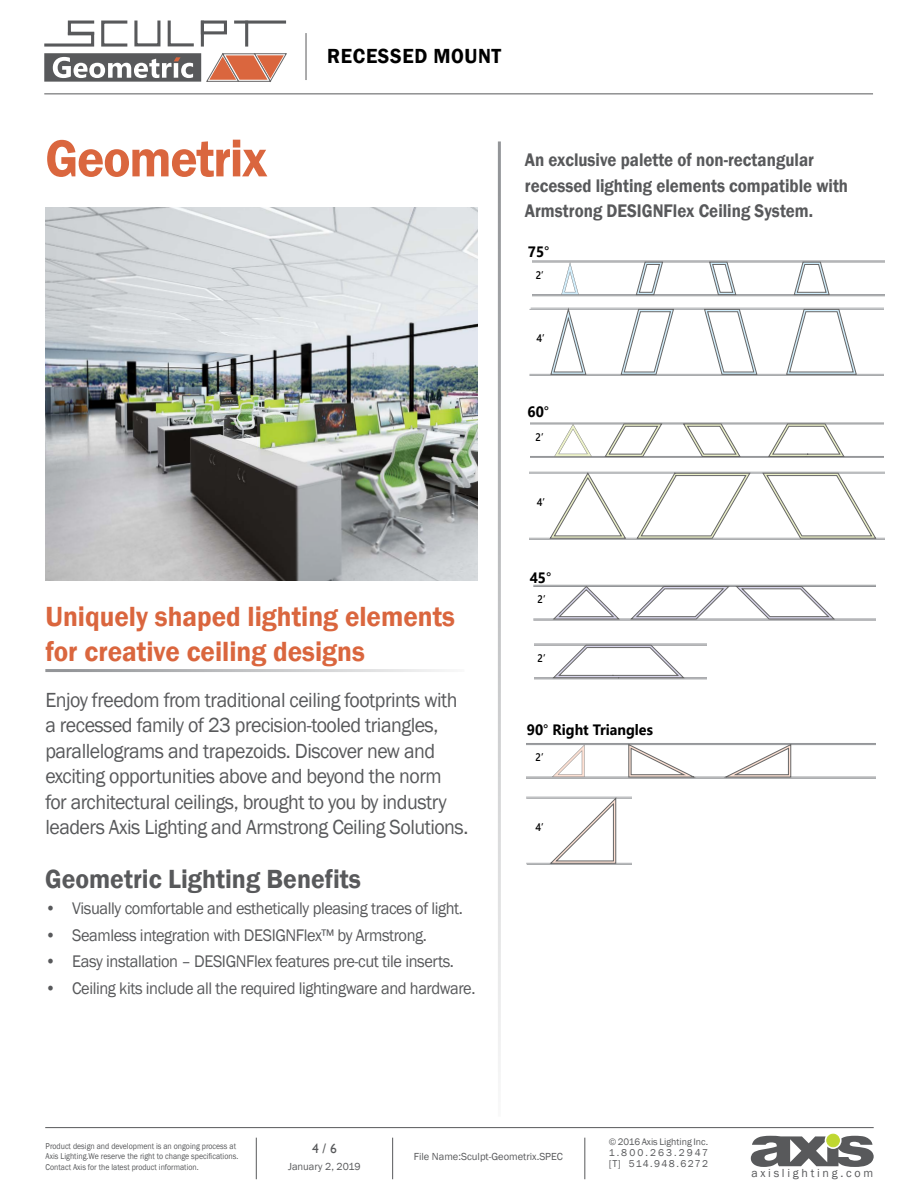
<style>
.page{position:relative;width:918px;height:1188px;background:#fff}
.page>*{position:absolute;margin:0;border:0;box-sizing:border-box;transform-origin:0 0}
.t1{font:600 54px "Franklin Gothic";letter-spacing:-.025em;color:#da663e;scale:.95 1}
.t2{font:600 28.5px/35.2px "Franklin Gothic";color:#da663e;scale:.95 1}
.t3{font:600 27px "Franklin Gothic";color:#58595b;scale:.95 1}
.t4{font:21px/25.5px "Franklin Gothic";letter-spacing:-.025em;color:#58595b;scale:.95 1}
.t5{font:600 21px "Franklin Gothic";letter-spacing:.03em;color:#000;scale:.95 1}
.t6{font:600 18.75px/25.5px "Franklin Gothic";color:#58595b;scale:.9 1}
.t7{font:17.25px "Franklin Gothic";letter-spacing:-.025em;color:#58595b;scale:.95 1}
.t8{font:700 15px "Segoe UI";color:#000;scale:.95 1}
.t9{font:13.5px "Gill Sans";color:#58595b}
.t10{font:12px "Franklin Gothic";letter-spacing:.225em;color:#58595b}
.t11{font:600 10.95px "Segoe UI";color:#000;scale:.9 1}
.t12{font:10.5px "Franklin Gothic";color:#58595b}
.t13{font:10.2px/11.2px "Franklin Gothic";letter-spacing:.14em;color:#58595b}
.t14{font:9.75px "Franklin Gothic";color:#58595b}
.t15{font:8.7px/10.5px "Franklin Gothic";color:#58595b;scale:.9 1}
.s1{font-weight:400}
</style>
<div class="page">
<hr style="left:44px;top:93px;width:829px;height:1px;background:#58595b">
<hr style="left:306px;top:33px;width:1px;height:47px;background:#58595b">
<hr style="left:45px;top:1127px;width:829px;height:1px;background:#58595b">
<hr style="left:585px;top:1138px;width:1px;height:41px;background:#58595b">
<hr style="left:392px;top:1138px;width:1px;height:41px;background:#58595b">
<hr style="left:256px;top:1138px;width:1px;height:41px;background:#58595b">
<svg style="left:751px;top:1136px;width:123px;height:31px"></svg>
<div style="left:827px;top:1134px;width:12px;height:13px;background:#bfd730;border-radius:50%"></div>
<div style="left:827px;top:1134px;width:12px;height:13px;border:1px solid #bfd730;border-radius:50%"></div>
<img style="left:45px;top:207px;width:432px;height:374px">
<hr style="left:498px;top:141px;width:3px;height:976px;background:#939598">
<hr style="left:45px;top:669px;width:419px;height:3px;background:#939598">
<hr style="left:529px;top:538px;width:355px;height:1px;background:#a7a9ac">
<hr style="left:529px;top:539px;width:355px;height:1px;background:#a7a9ac">
<hr style="left:529px;top:473px;width:355px;height:1px;background:#a7a9ac">
<hr style="left:530px;top:472px;width:354px;height:1px;background:#a7a9ac">
<svg style="left:550px;top:472px;width:76px;height:67px"></svg>
<svg style="left:637px;top:473px;width:113px;height:66px"></svg>
<svg style="left:762px;top:473px;width:114px;height:66px"></svg>
<div style="left:528px;top:498px;width:26px;height:15px;background:#fff"></div>
<hr style="left:530px;top:456px;width:354px;height:1px;background:#939598">
<hr style="left:530px;top:457px;width:354px;height:1px;background:#939598">
<hr style="left:530px;top:424px;width:354px;height:1px;background:#939598">
<hr style="left:530px;top:423px;width:354px;height:1px;background:#939598">
<svg style="left:554px;top:424px;width:38px;height:32px"></svg>
<svg style="left:605px;top:423px;width:57px;height:34px"></svg>
<svg style="left:683px;top:424px;width:58px;height:33px"></svg>
<svg style="left:768px;top:424px;width:76px;height:33px"></svg>
<hr style="left:530px;top:374px;width:354px;height:1px;background:#a7a9ac">
<hr style="left:530px;top:375px;width:354px;height:1px;background:#a7a9ac">
<hr style="left:530px;top:309px;width:354px;height:1px;background:#a7a9ac">
<hr style="left:531px;top:308px;width:353px;height:1px;background:#a7a9ac">
<svg style="left:550px;top:308px;width:36px;height:67px"></svg>
<svg style="left:621px;top:309px;width:53px;height:66px"></svg>
<svg style="left:704px;top:309px;width:53px;height:66px"></svg>
<svg style="left:786px;top:309px;width:71px;height:66px"></svg>
<div style="left:527px;top:334px;width:27px;height:15px;background:#fff"></div>
<hr style="left:533px;top:294px;width:351px;height:1px;background:#939598">
<hr style="left:533px;top:296px;width:351px;height:1px;background:#939598">
<hr style="left:533px;top:261px;width:351px;height:1px;background:#939598">
<hr style="left:533px;top:262px;width:351px;height:1px;background:#939598">
<svg style="left:561px;top:262px;width:18px;height:33px"></svg>
<svg style="left:636px;top:262px;width:27px;height:33px"></svg>
<svg style="left:709px;top:262px;width:27px;height:33px"></svg>
<svg style="left:794px;top:262px;width:36px;height:33px"></svg>
<hr style="left:534px;top:677px;width:172px;height:1px;background:#939598">
<hr style="left:534px;top:679px;width:172px;height:1px;background:#939598">
<hr style="left:534px;top:645px;width:172px;height:1px;background:#939598">
<hr style="left:534px;top:644px;width:172px;height:1px;background:#939598">
<svg style="left:553px;top:645px;width:131px;height:33px"></svg>
<hr style="left:534px;top:619px;width:342px;height:1px;background:#939598">
<hr style="left:534px;top:620px;width:342px;height:1px;background:#939598">
<hr style="left:534px;top:586px;width:342px;height:1px;background:#939598">
<hr style="left:534px;top:585px;width:342px;height:1px;background:#939598">
<svg style="left:553px;top:586px;width:67px;height:34px"></svg>
<svg style="left:631px;top:586px;width:99px;height:34px"></svg>
<svg style="left:736px;top:586px;width:99px;height:34px"></svg>
<hr style="left:527px;top:863px;width:104px;height:1px;background:#a7a9ac">
<hr style="left:527px;top:864px;width:104px;height:1px;background:#a7a9ac">
<hr style="left:527px;top:798px;width:104px;height:1px;background:#a7a9ac">
<hr style="left:527px;top:797px;width:104px;height:1px;background:#a7a9ac">
<svg style="left:550px;top:797px;width:66px;height:67px"></svg>
<hr style="left:527px;top:777px;width:349px;height:1px;background:#939598">
<hr style="left:527px;top:778px;width:349px;height:1px;background:#939598">
<hr style="left:527px;top:744px;width:349px;height:1px;background:#939598">
<hr style="left:527px;top:743px;width:349px;height:1px;background:#939598">
<svg style="left:552px;top:745px;width:33px;height:32px"></svg>
<svg style="left:628px;top:744px;width:67px;height:33px"></svg>
<svg style="left:725px;top:744px;width:66px;height:34px"></svg>
<svg style="left:44px;top:20px;width:243px;height:62px"></svg>
<p class="t5" style="left:327px;top:43px;width:185px">RECESSED MOUNT</p>
<h1 class="t1" style="left:45px;top:125px;width:235px">Geometrix</h1>
<h2 class="t2" style="left:45px;top:599px;width:433px">Uniquely shaped lighting elements for creative ceiling designs</h2>
<p class="t4" style="left:45px;top:687px;width:447px">Enjoy freedom from traditional ceiling footprints with a recessed family of 23 precision-tooled triangles, parallelograms and trapezoids. Discover new and exciting opportunities above and beyond the norm for architectural ceilings, brought to you by industry leaders Axis Lighting and Armstrong Ceiling Solutions.</p>
<p class="t3" style="left:45px;top:862px;width:334px">Geometric Lighting Benefits</p>
<p class="t7" style="left:45px;top:898px;width:441px">• Visually comfortable and esthetically pleasing traces of light.</p>
<p class="t7" style="left:45px;top:924px;width:403px">• Seamless integration with DESIGNFlex™ by Armstrong.</p>
<p class="t7" style="left:45px;top:951px;width:432px">• Easy installation – DESIGNFlex features pre-cut tile inserts.</p>
<p class="t7" style="left:45px;top:978px;width:455px">• Ceiling kits include all the required lightingware and hardware.</p>
<p class="t6" style="left:525px;top:147px;width:361px">An exclusive palette of non-rectangular recessed lighting elements compatible with<br>Armstrong DESIGNFlex Ceiling System.</p>
<p class="t8" style="left:528px;top:237px;width:24px">75<span class="s1">°</span></p>
<p class="t11" style="left:536px;top:264px;width:10px">2’</p>
<p class="t11" style="left:536px;top:327px;width:11px">4’</p>
<p class="t8" style="left:528px;top:397px;width:24px">60<span class="s1">°</span></p>
<p class="t11" style="left:536px;top:426px;width:10px">2’</p>
<p class="t11" style="left:537px;top:492px;width:11px">4’</p>
<p class="t8" style="left:530px;top:563px;width:24px">45<span class="s1">°</span></p>
<p class="t11" style="left:538px;top:589px;width:10px">2’</p>
<p class="t11" style="left:538px;top:648px;width:10px">2’</p>
<p class="t8" style="left:527px;top:715px;width:134px">90<span class="s1">°</span> Right Triangles</p>
<p class="t11" style="left:536px;top:747px;width:10px">2’</p>
<p class="t11" style="left:536px;top:817px;width:11px">4’</p>
<p class="t15" style="left:46px;top:1141px;width:216px">Product design and development is an ongoing process at<br>Axis Lighting.We reserve the right to change specifications.<br>Contact Axis for the latest product information.</p>
<p class="t9" style="left:312px;top:1141px;width:26px">4 / 6</p>
<p class="t12" style="left:288px;top:1160px;width:74px">January 2, 2019</p>
<p class="t12" style="left:414px;top:1150px;width:151px">File Name:Sculpt-Geometrix.SPEC</p>
<p class="t14" style="left:609px;top:1136px;width:101px">© 2016 Axis Lighting Inc.</p>
<p class="t13" style="left:609px;top:1147px;width:101px">1.800.263.2947 [T] 514.948.6272</p>
<p class="t10" style="left:751px;top:1165px;width:123px">axislighting.com</p>
</div>
